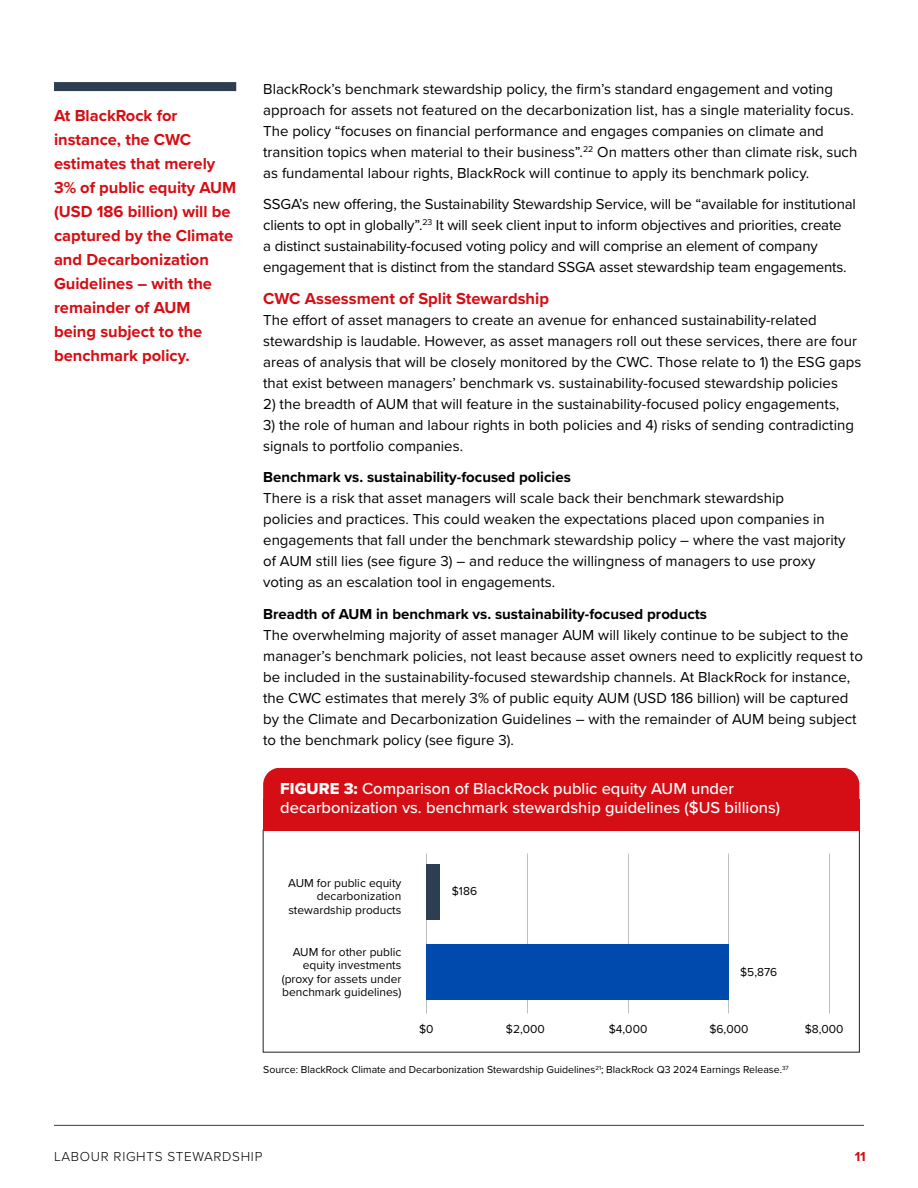
<style>
.page{position:relative;width:918px;height:1188px;background:#fff}
.page>*{position:absolute;margin:0;border:0;box-sizing:border-box;transform-origin:0 0}
.body_copy{font:700 16.5px/24px "Proxima Nova";color:#d40e14}
.t1{font:500 16.5px/19.5px "Proxima Nova";color:#fff}
.body_copy-2{font:15px/21px "Proxima Nova";color:#000}
.body_copy-3{font:700 15px "Proxima Nova";color:#000}
.t2{font:300 13.5px "Proxima Nova";letter-spacing:.05em;color:#000}
.t3{font:700 13.5px "Proxima Nova";color:#d40e14}
.t4{font:12px/13.5px "Proxima Nova";color:#000;text-align:right}
.Endnote_text{font:10.5px "Proxima Nova";color:#000}
.s1{font-family:"Proxima Nova Extrabld";font-weight:400}
</style>
<div class="page">
<hr style="left:54px;top:1125px;width:810px;height:1px;background:#2d3e52">
<div style="left:54px;top:82px;width:182px;height:9px;background:#2d3e52"></div>
<div style="left:263px;top:768px;width:596px;height:62px;background:#d40e14;border-radius:17px"></div>
<div style="left:263px;top:799px;width:596px;height:31px;background:#d40e14"></div>
<div style="left:426px;top:865px;width:13px;height:55px;background:#2d3e52"></div>
<div style="left:426px;top:944px;width:303px;height:55px;background:#004aad"></div>
<p class="body_copy" style="left:54px;top:103px;width:184px">At BlackRock for instance, the CWC estimates that merely<br>3% of public equity AUM (USD 186 billion) will be captured by the Climate and Decarbonization<br>Guidelines – with the remainder of AUM being subject to the benchmark policy.</p>
<p class="body_copy-2" style="left:263px;top:78px;width:596px">BlackRock’s benchmark stewardship policy, the firm’s standard engagement and voting approach for assets not featured on the decarbonization list, has a single materiality focus.<br>The policy “focuses on financial performance and engages companies on climate and transition topics when material to their business”.<sup>22</sup> On matters other than climate risk, such as fundamental labour rights, BlackRock will continue to apply its benchmark policy.</p>
<p class="body_copy-2" style="left:263px;top:193px;width:594px">SSGA’s new offering, the Sustainability Stewardship Service, will be “available for institutional clients to opt in globally”.<sup>23</sup> It will seek client input to inform objectives and priorities, create<br>a distinct sustainability-focused voting policy and will comprise an element of company engagement that is distinct from the standard SSGA asset stewardship team engagements.</p>
<p class="body_copy" style="left:263px;top:286px;width:287px">CWC Assessment of Split Stewardship</p>
<p class="body_copy-2" style="left:263px;top:309px;width:600px">The effort of asset managers to create an avenue for enhanced sustainability-related stewardship is laudable. However, as asset managers roll out these services, there are four areas of analysis that will be closely monitored by the CWC. Those relate to 1) the ESG gaps that exist between managers’ benchmark vs. sustainability-focused stewardship policies</p>
<p class="body_copy-2" style="left:263px;top:393px;width:578px">2) the breadth of AUM that will feature in the sustainability-focused policy engagements,</p>
<p class="body_copy-2" style="left:263px;top:414px;width:592px">3) the role of human and labour rights in both policies and 4) risks of sending contradicting signals to portfolio companies.</p>
<p class="body_copy-3" style="left:263px;top:466px;width:309px">Benchmark vs. sustainability-focused policies</p>
<p class="body_copy-2" style="left:263px;top:487px;width:584px">There is a risk that asset managers will scale back their benchmark stewardship<br>policies and practices. This could weaken the expectations placed upon companies in engagements that fall under the benchmark stewardship policy – where the vast majority of AUM still lies (see figure 3) – and reduce the willingness of managers to use proxy voting as an escalation tool in engagements.</p>
<p class="body_copy-3" style="left:263px;top:603px;width:445px">Breadth of AUM in benchmark vs. sustainability-focused products</p>
<p class="body_copy-2" style="left:263px;top:624px;width:601px">The overwhelming majority of asset manager AUM will likely continue to be subject to the manager’s benchmark policies, not least because asset owners need to explicitly request to be included in the sustainability-focused stewardship channels. At BlackRock for instance, the CWC estimates that merely 3% of public equity AUM (USD 186 billion) will be captured by the Climate and Decarbonization Guidelines – with the remainder of AUM being subject to the benchmark policy (see figure 3).</p>
<p class="t1" style="left:280px;top:778px;width:501px"><span class="s1">FIGURE 3:</span> Comparison of BlackRock public equity AUM under decarbonization vs. benchmark stewardship guidelines ($US billions)</p>
<p class="t4" style="left:288px;top:876px;width:115px">AUM for public equity decarbonization stewardship products</p>
<p class="t4" style="left:282px;top:945px;width:121px">AUM for other public equity investments (proxy for assets under benchmark guidelines)</p>
<p class="t4" style="left:452px;top:884px;width:27px">$186</p>
<p class="t4" style="left:740px;top:965px;width:39px">$5,876</p>
<p class="t4" style="left:609px;top:1022px;width:40px">$4,000</p>
<p class="t4" style="left:709px;top:1022px;width:41px">$6,000</p>
<p class="t4" style="left:805px;top:1022px;width:40px">$8,000</p>
<p class="Endnote_text" style="left:263px;top:1062px;width:527px">Source: BlackRock Climate and Decarbonization Stewardship Guidelines<sup>21</sup>; BlackRock Q3 2024 Earnings Release.<sup>37</sup></p>
<p class="t4" style="left:419px;top:1022px;width:16px">$0</p>
<p class="t4" style="left:506px;top:1022px;width:40px">$2,000</p>
<p class="t2" style="left:54px;top:1146px;width:210px">LABOUR RIGHTS STEWARDSHIP</p>
<p class="t3" style="left:855px;top:1146px;width:13px">11</p>
</div>
